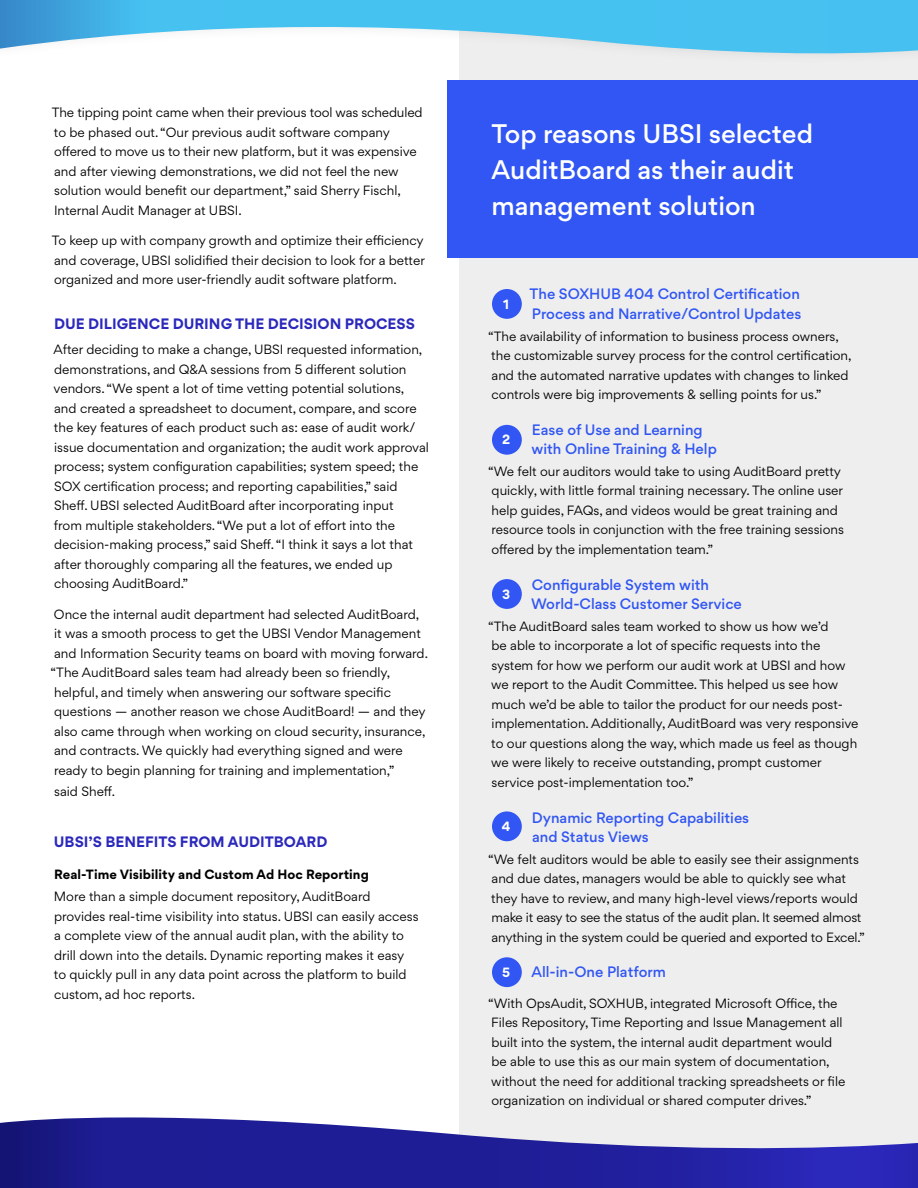
<style>
.page{position:relative;width:918px;height:1188px;background:#fff}
.page>*{position:absolute;margin:0;border:0;box-sizing:border-box;transform-origin:0 0}
.t1{font:500 24px/36px "Gordita";color:#fff}
.t2{font:500 13.5px/19.5px "Gordita";color:#3156f3}
.t3{font:700 13.5px "Gordita";color:#2b28bc}
.t4{font:12px/19.5px "Gordita";color:#000}
.t5{font:700 12px "Gordita";letter-spacing:.005em;color:#000}
.t6{font:700 12px "Gordita";color:#fff}
</style>
<div class="page">
<div style="left:459px;top:0;width:459px;height:1188px;background:#eee"></div>
<div style="left:0;top:0;width:918px;height:72px;background:#f6f6f6"></div>
<svg style="left:0;top:0;width:918px;height:56px"></svg>
<svg style="left:0;top:1117px;width:918px;height:71px"></svg>
<div style="left:447px;top:80px;width:471px;height:178px;background:#3156f3"></div>
<div style="left:492px;top:289px;width:30px;height:30px;background:#3156f3;border-radius:50%"></div>
<div style="left:492px;top:425px;width:30px;height:30px;background:#3156f3;border-radius:50%"></div>
<div style="left:492px;top:579px;width:30px;height:30px;background:#3156f3;border-radius:50%"></div>
<div style="left:492px;top:811px;width:30px;height:30px;background:#3156f3;border-radius:50%"></div>
<div style="left:492px;top:957px;width:30px;height:30px;background:#3156f3;border-radius:50%"></div>
<p class="t4" style="left:52px;top:103px;width:372px">The tipping point came when their previous tool was scheduled to be phased out. “Our previous audit software company offered to move us to their new platform, but it was expensive and after viewing demonstrations, we did not feel the new solution would benefit our department,” said Sherry Fischl, Internal Audit Manager at UBSI.</p>
<p class="t4" style="left:52px;top:230px;width:375px;text-align:justify">To keep up with company growth and optimize their efficiency and coverage, UBSI solidified their decision to look for a better organized and more user-friendly audit software platform.</p>
<p class="t3" style="left:54px;top:313px;width:362px">DUE DILIGENCE DURING THE DECISION PROCESS</p>
<p class="t4" style="left:54px;top:340px;width:377px">After deciding to make a change, UBSI requested information, demonstrations, and Q&amp;A sessions from 5 different solution vendors. “We spent a lot of time vetting potential solutions, and created a spreadsheet to document, compare, and score the key features of each product such as: ease of audit work/ issue documentation and organization; the audit work approval process; system configuration capabilities; system speed; the SOX certification process; and reporting capabilities,” said Sheff. UBSI selected AuditBoard after incorporating input<br>from multiple stakeholders. “We put a lot of effort into the decision-making process,” said Sheff. “I think it says a lot that after thoroughly comparing all the features, we ended up choosing AuditBoard.”</p>
<p class="t4" style="left:54px;top:604px;width:367px">Once the internal audit department had selected AuditBoard,</p>
<p class="t4" style="left:54px;top:623px;width:368px">it was a smooth process to get the UBSI Vendor Management</p>
<p class="t4" style="left:54px;top:643px;width:375px">and Information Security teams on board with moving forward.</p>
<p class="t4" style="left:51px;top:662px;width:341px">“The AuditBoard sales team had already been so friendly,</p>
<p class="t4" style="left:54px;top:682px;width:338px">helpful, and timely when answering our software specific</p>
<p class="t4" style="left:54px;top:701px;width:373px">questions — another reason we chose AuditBoard! — and they</p>
<p class="t4" style="left:54px;top:721px;width:373px">also came through when working on cloud security, insurance,</p>
<p class="t4" style="left:54px;top:740px;width:350px">and contracts. We quickly had everything signed and were</p>
<p class="t4" style="left:54px;top:760px;width:342px">ready to begin planning for training and implementation,”</p>
<p class="t4" style="left:54px;top:781px;width:62px">said Sheff.</p>
<p class="t3" style="left:54px;top:831px;width:275px">UBSI’S BENEFITS FROM AUDITBOARD</p>
<p class="t5" style="left:54px;top:864px;width:316px">Real-Time Visibility and Custom Ad Hoc Reporting</p>
<p class="t4" style="left:54px;top:887px;width:366px">More than a simple document repository, AuditBoard provides real-time visibility into status. UBSI can easily access a complete view of the annual audit plan, with the ability to drill down into the details. Dynamic reporting makes it easy to quickly pull in any data point across the platform to build custom, ad hoc reports.</p>
<h1 class="t1" style="left:491px;top:116px;width:323px">Top reasons UBSI selected<br>AuditBoard as their audit management solution</h1>
<p class="t2" style="left:530px;top:284px;width:273px">The SOXHUB 404 Control Certification<br>Process and Narrative/Control Updates</p>
<p class="t4" style="left:488px;top:326px;width:365px">“The availability of information to business process owners, the customizable survey process for the control certification, and the automated narrative updates with changes to linked controls were big improvements &amp; selling points for us.”</p>
<p class="t2" style="left:532px;top:420px;width:187px">Ease of Use and Learning with Online Training &amp; Help</p>
<p class="t4" style="left:488px;top:461px;width:357px">“We felt our auditors would take to using AuditBoard pretty quickly, with little formal training necessary. The online user help guides, FAQs, and videos would be great training and resource tools in conjunction with the free training sessions offered by the implementation team.”</p>
<p class="t2" style="left:531px;top:575px;width:212px">Configurable System with<br>World-Class Customer Service</p>
<p class="t4" style="left:488px;top:616px;width:372px">“The AuditBoard sales team worked to show us how we’d<br>be able to incorporate a lot of specific requests into the system for how we perform our audit work at UBSI and how we report to the Audit Committee. This helped us see how much we’d be able to tailor the product for our needs post&shy;implementation. Additionally, AuditBoard was very responsive to our questions along the way, which made us feel as though we were likely to receive outstanding, prompt customer service post-implementation too.”</p>
<p class="t2" style="left:532px;top:808px;width:219px">Dynamic Reporting Capabilities and Status Views</p>
<p class="t4" style="left:488px;top:849px;width:378px">“We felt auditors would be able to easily see their assignments and due dates, managers would be able to quickly see what they have to review, and many high-level views/reports would make it easy to see the status of the audit plan. It seemed almost anything in the system could be queried and exported to Excel.”</p>
<p class="t2" style="left:532px;top:962px;width:136px">All-in-One Platform</p>
<p class="t4" style="left:488px;top:993px;width:359px">“With OpsAudit, SOXHUB, integrated Microsoft Office, the Files Repository, Time Reporting and Issue Management all built into the system, the internal audit department would be able to use this as our main system of documentation, without the need for additional tracking spreadsheets or file organization on individual or shared computer drives.”</p>
<p class="t6" style="left:503px;top:294px;width:7px">1</p>
<p class="t6" style="left:502px;top:430px;width:10px">2</p>
<p class="t6" style="left:502px;top:584px;width:10px">3</p>
<p class="t6" style="left:502px;top:817px;width:10px">4</p>
<p class="t6" style="left:502px;top:963px;width:10px">5</p>
</div>
